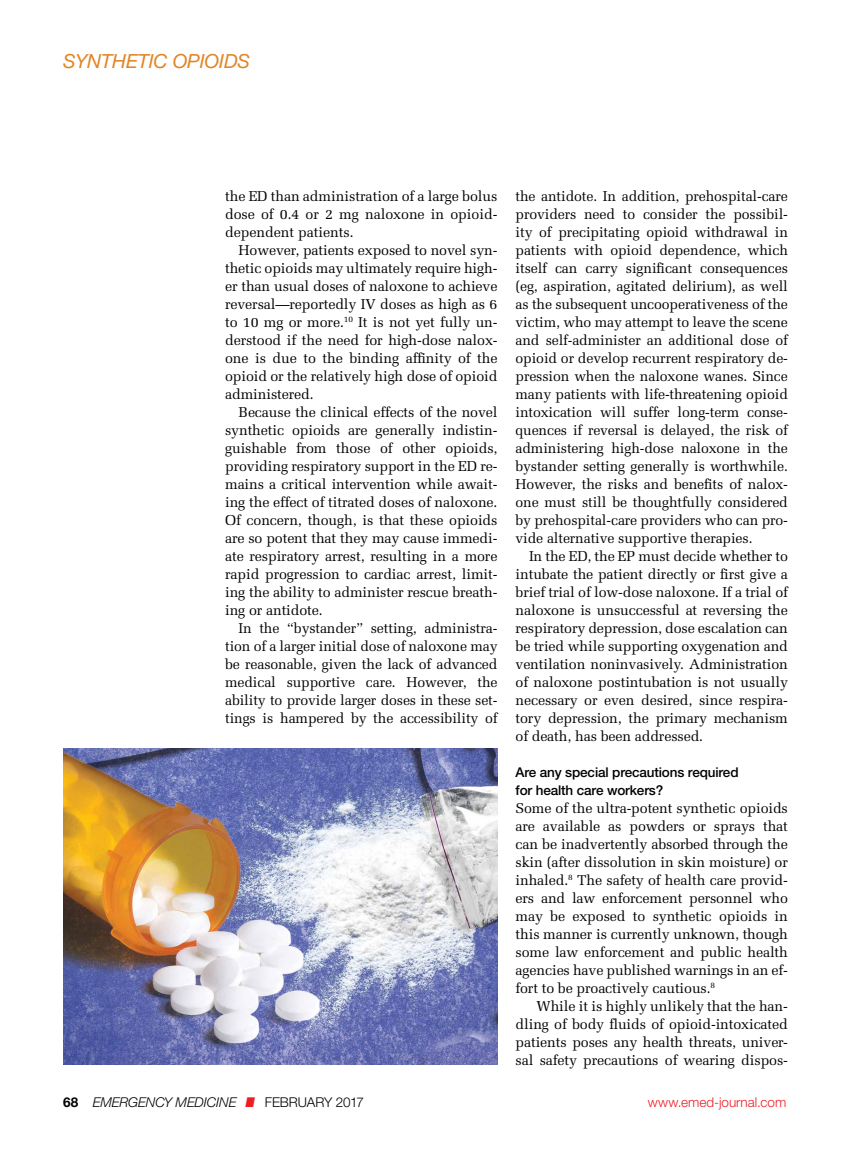
<style>
.page{position:relative;width:851px;height:1161px;background:#fff}
.page>*{position:absolute;margin:0;border:0;box-sizing:border-box;transform-origin:0 0}
.t1{font:italic 19.5px "Helvetica Neue LT Std";letter-spacing:-.01em;color:#e18527}
.t2{font:14.25px/18px "Melior LT Std";letter-spacing:-.01em;color:#000;text-align:justify}
.t3{font:500 13.5px/18px "Helvetica Neue LT Std";letter-spacing:-.01em;color:#000}
.t4{font:italic 300 13.5px "Helvetica Neue LT Std";letter-spacing:-.005em;color:#000}
.t5{font:300 13.5px "Helvetica Neue LT Std";color:#ed1d24}
.s1{font-weight:700;font-style:normal}
.s2{font-weight:900;color:#ed1d24}
.s3{font-style:normal}
</style>
<div class="page">
<img style="left:63px;top:748px;width:434px;height:317px">
<h1 class="t1" style="left:63px;top:49px;width:189px">SYNTHETIC OPIOIDS</h1>
<p class="t2" style="left:225px;top:187px;width:274px">the ED than administration of a large bolus dose of 0.4 or 2 mg naloxone in opioid&shy;dependent patients.</p>
<p class="t2" style="left:225px;top:241px;width:274px;text-indent:13px">However, patients exposed to novel syn&shy;thetic opioids may ultimately require high&shy;er than usual doses of naloxone to achieve reversal—reportedly IV doses as high as 6 to 10 mg or more.<sup>10</sup> It is not yet fully un&shy;derstood if the need for high-dose nalox&shy;one is due to the binding affinity of the opioid or the relatively high dose of opioid administered.</p>
<p class="t2" style="left:225px;top:403px;width:274px;text-indent:13px">Because the clinical effects of the novel synthetic opioids are generally indistin&shy;guishable from those of other opioids, providing respiratory support in the ED re&shy;mains a critical intervention while await&shy;ing the effect of titrated doses of naloxone.<br>Of concern, though, is that these opioids are so potent that they may cause immedi&shy;ate respiratory arrest, resulting in a more rapid progression to cardiac arrest, limit&shy;ing the ability to administer rescue breath&shy;ing or antidote.</p>
<p class="t2" style="left:225px;top:619px;width:274px;text-indent:14px">In the “bystander” setting, administra&shy;tion of a larger initial dose of naloxone may be reasonable, given the lack of advanced medical supportive care. However, the ability to provide larger doses in these set&shy;tings is hampered by the accessibility of</p>
<p class="t2" style="left:515px;top:187px;width:274px">the antidote. In addition, prehospital-care providers need to consider the possibil&shy;ity of precipitating opioid withdrawal in patients with opioid dependence, which itself can carry significant consequences (eg, aspiration, agitated delirium), as well as the subsequent uncooperativeness of the victim, who may attempt to leave the scene and self-administer an additional dose of opioid or develop recurrent respiratory de&shy;pression when the naloxone wanes. Since many patients with life-threatening opioid intoxication will suffer long-term conse&shy;quences if reversal is delayed, the risk of administering high-dose naloxone in the bystander setting generally is worthwhile.<br>However, the risks and benefits of nalox&shy;one must still be thoughtfully considered by prehospital-care providers who can pro&shy;vide alternative supportive therapies.</p>
<p class="t2" style="left:515px;top:547px;width:274px;text-indent:13px">In the ED, the EP must decide whether to intubate the patient directly or first give a brief trial of low-dose naloxone. If a trial of naloxone is unsuccessful at reversing the respiratory depression, dose escalation can be tried while supporting oxygenation and ventilation noninvasively. Administration of naloxone postintubation is not usually necessary or even desired, since respira&shy;tory depression, the primary mechanism of death, has been addressed.</p>
<p class="t3" style="left:515px;top:763px;width:224px">Are any special precautions required for health care workers?</p>
<p class="t2" style="left:515px;top:799px;width:274px">Some of the ultra-potent synthetic opioids are available as powders or sprays that can be inadvertently absorbed through the skin (after dissolution in skin moisture) or inhaled.<sup>8</sup> The safety of health care provid&shy;ers and law enforcement personnel who may be exposed to synthetic opioids in this manner is currently unknown, though some law enforcement and public health agencies have published warnings in an ef&shy;fort to be proactively cautious.<sup>8</sup></p>
<p class="t2" style="left:515px;top:997px;width:274px;text-indent:21px">While it is highly unlikely that the han&shy;dling of body fluids of opioid-intoxicated patients poses any health threats, univer&shy;sal safety precautions of wearing dispos-</p>
<p class="t4" style="left:63px;top:1094px;width:302px"><span class="s1">68</span> EMERGENCY MEDICINE <span class="s2">I</span> <span class="s3">FEBRUARY 2017</span></p>
<p class="t5" style="left:647px;top:1094px;width:140px">www.emed-journal.com</p>
</div>
